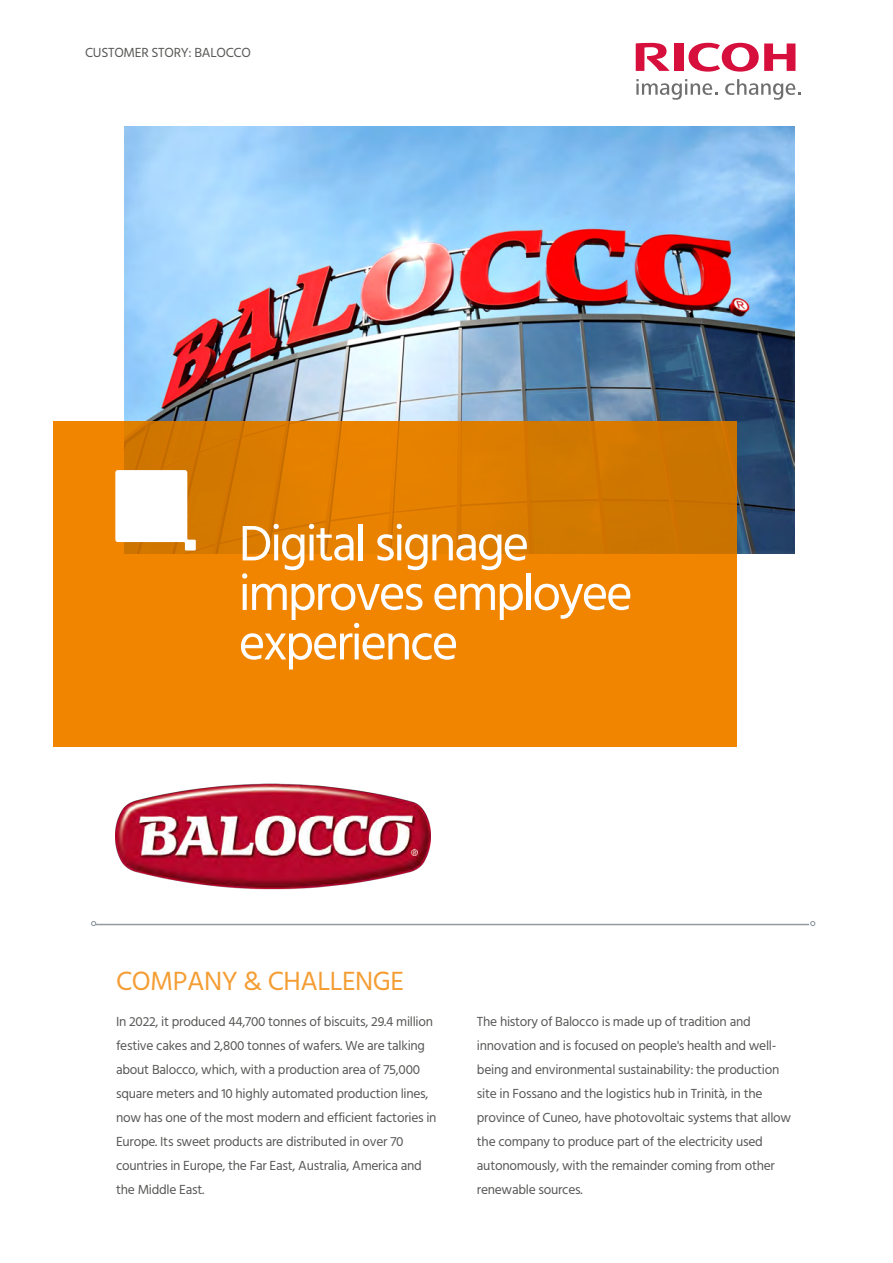
<style>
.page{position:relative;width:893px;height:1263px;background:#fff}
.page>*{position:absolute;margin:0;border:0;box-sizing:border-box;transform-origin:0 0}
.t1{font:51px/49.5px "Hind";letter-spacing:-.045em;color:#fff}
.t2{font:27px "Hind";letter-spacing:-.02em;color:#f49d33}
.t3{font:13.5px/24px "Hind";letter-spacing:-.02em;color:#575756}
</style>
<div class="page">
<img style="left:124px;top:127px;width:671px;height:426px">
<svg style="left:53px;top:421px;width:683px;height:325px;background:#e88100"></svg>
<hr style="left:96px;top:924px;width:713px;height:1px;background:#919aa0">
<svg style="left:91px;top:921px;width:5px;height:5px"></svg>
<svg style="left:810px;top:921px;width:5px;height:5px"></svg>
<svg style="left:115px;top:470px;width:81px;height:80px"></svg>
<svg style="left:688px;top:43px;width:107px;height:29px"></svg>
<div style="left:674px;top:44px;width:9px;height:27px;background:#d60f3c"></div>
<svg style="left:636px;top:43px;width:34px;height:28px"></svg>
<svg style="left:636px;top:79px;width:81px;height:21px"></svg>
<svg style="left:725px;top:79px;width:75px;height:21px"></svg>
<img style="left:115px;top:783px;width:315px;height:107px">
<p class="t3" style="left:85px;top:41px;width:167px">CUSTOMER STORY: BALOCCO</p>
<h1 class="t1" style="left:239px;top:521px;width:395px">Digital signage improves employee experience</h1>
<h2 class="t2" style="left:116px;top:963px;width:289px">COMPANY &amp; CHALLENGE</h2>
<p class="t3" style="left:116px;top:1010px;width:322px">In 2022, it produced 44,700 tonnes of biscuits, 29.4 million festive cakes and 2,800 tonnes of wafers. We are talking about Balocco, which, with a production area of 75,000 square meters and 10 highly automated production lines, now has one of the most modern and efficient factories in Europe. Its sweet products are distributed in over 70 countries in Europe, the Far East, Australia, America and the Middle East.</p>
<p class="t3" style="left:477px;top:1010px;width:316px">The history of Balocco is made up of tradition and innovation and is focused on people's health and well&shy;being and environmental sustainability: the production site in Fossano and the logistics hub in Trinità, in the province of Cuneo, have photovoltaic systems that allow the company to produce part of the electricity used autonomously, with the remainder coming from other renewable sources.</p>
</div>
